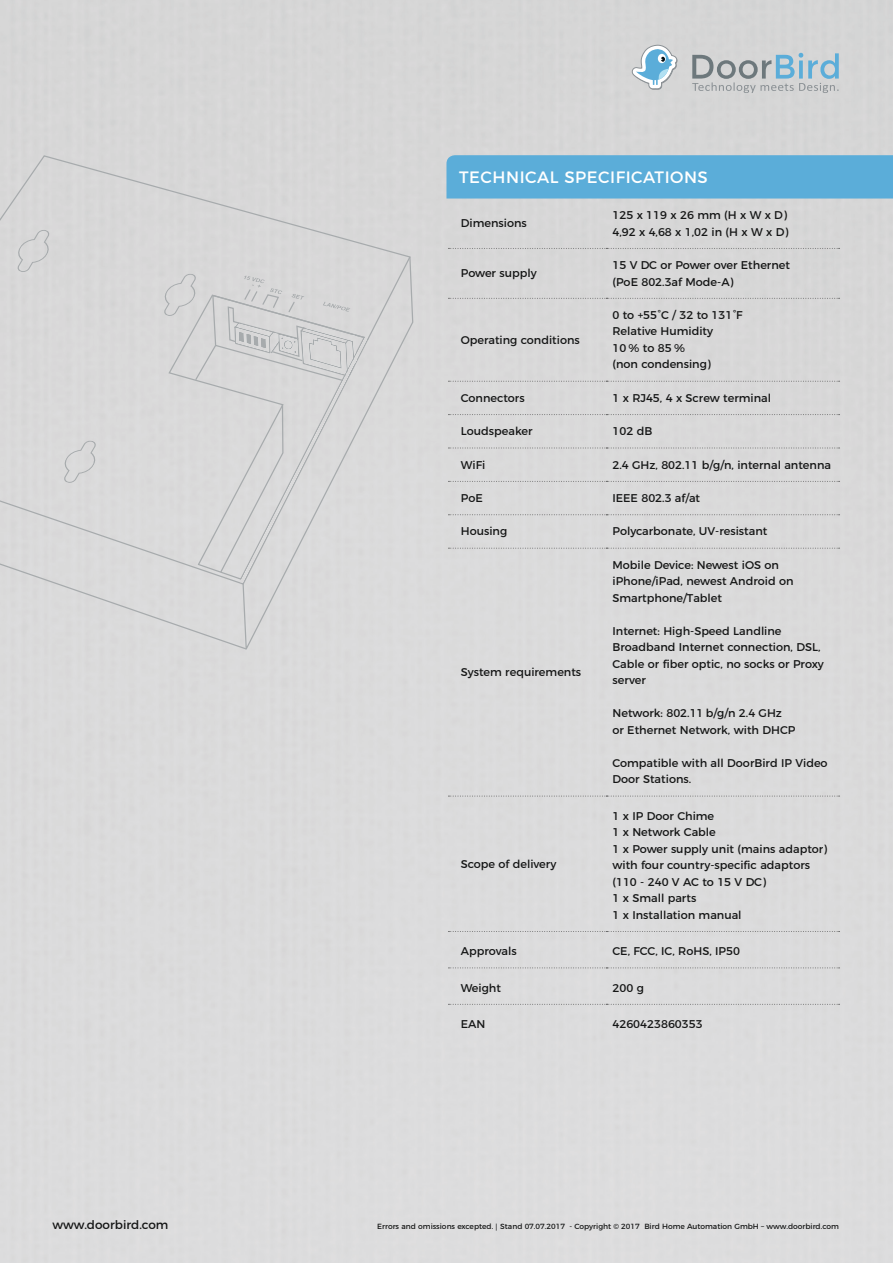
<style>
.page{position:relative;width:893px;height:1263px;background:#fff}
.page>*{position:absolute;margin:0;border:0;box-sizing:border-box;transform-origin:0 0}
.t1{font:16.5px "Montserrat";letter-spacing:.03em;color:#fff}
.t2{font:12px "Montserrat";color:#151616}
.t3{font:11.25px/16.5px "Montserrat";color:#151616}
.t4{font:7.5px "Montserrat";color:#151616}
.s1{font-family:"Arial"}
</style>
<div class="page">
<div style="left:446px;top:155px;width:447px;height:44px;background:#5badd9"></div>
<svg style="left:448px;top:248px;width:392px;height:1px"></svg>
<svg style="left:448px;top:298px;width:392px;height:1px"></svg>
<svg style="left:448px;top:381px;width:392px;height:1px"></svg>
<svg style="left:448px;top:414px;width:392px;height:1px"></svg>
<svg style="left:448px;top:448px;width:392px;height:1px"></svg>
<svg style="left:448px;top:481px;width:392px;height:1px"></svg>
<svg style="left:448px;top:548px;width:392px;height:1px"></svg>
<svg style="left:448px;top:796px;width:392px;height:1px"></svg>
<svg style="left:448px;top:931px;width:392px;height:1px"></svg>
<svg style="left:448px;top:967px;width:392px;height:1px"></svg>
<svg style="left:448px;top:514px;width:392px;height:1px"></svg>
<svg style="left:448px;top:1004px;width:392px;height:1px"></svg>
<div style="left:0;top:154px;width:412px;height:250px;background:#d8d7d8"></div>
<div style="left:242px;top:256px;width:172px;height:395px;background:#dadada"></div>
<div style="left:0;top:404px;width:284px;height:246px;background:#dadada"></div>
<svg style="left:63px;top:440px;width:34px;height:43px"></svg>
<svg style="left:632px;top:45px;width:46px;height:45px"></svg>
<svg style="left:692px;top:53px;width:147px;height:40px;background:#b6c1c7"></svg>
<svg style="left:17px;top:229px;width:33px;height:44px"></svg>
<svg style="left:163px;top:273px;width:207px;height:309px;background:#d6d6d7"></svg>
<h1 class="t1" style="left:459px;top:164px;width:250px">TECHNICAL SPECIFICATIONS</h1>
<p class="t3" style="left:461px;top:214px;width:67px">Dimensions</p>
<p class="t3" style="left:612px;top:206px;width:177px">125 x 119 x 26 mm (H x W x D)<br>4,92 x 4,68 x 1,02 in (H x W x D)</p>
<p class="t3" style="left:461px;top:264px;width:77px">Power supply</p>
<p class="t3" style="left:612px;top:256px;width:179px">15 V DC or Power over Ethernet (PoE 802.3af Mode-A)</p>
<p class="t3" style="left:461px;top:331px;width:120px">Operating conditions</p>
<p class="t3" style="left:612px;top:306px;width:132px">0 to +55°C / 32 to 131°F<br>Relative Humidity<br>10 % to 85 %<br>(non condensing)</p>
<p class="t3" style="left:461px;top:389px;width:65px">Connectors</p>
<p class="t3" style="left:612px;top:389px;width:160px">1 x RJ45, 4 x Screw terminal</p>
<p class="t3" style="left:461px;top:422px;width:73px">Loudspeaker</p>
<p class="t3" style="left:612px;top:422px;width:41px">102 dB</p>
<p class="t3" style="left:461px;top:455px;width:26px">WiFi</p>
<p class="t3" style="left:612px;top:455px;width:220px">2.4 GHz, 802.11 b/g/n, internal antenna</p>
<p class="t3" style="left:461px;top:489px;width:23px">PoE</p>
<p class="t3" style="left:612px;top:489px;width:89px">IEEE 802.3 af/at</p>
<p class="t3" style="left:461px;top:522px;width:48px">Housing</p>
<p class="t3" style="left:612px;top:522px;width:156px">Polycarbonate, UV-resistant</p>
<p class="t3" style="left:461px;top:663px;width:122px">System requirements</p>
<p class="t3" style="left:461px;top:855px;width:97px">Scope of delivery</p>
<p class="t3" style="left:612px;top:556px;width:183px">Mobile Device: Newest iOS on iPhone/iPad, newest Android on<br>Smartphone/Tablet</p>
<p class="t3" style="left:612px;top:622px;width:213px">Internet: High-Speed Landline<br>Broadband Internet connection, DSL,<br>Cable or fiber optic, no socks or Proxy server</p>
<p class="t3" style="left:612px;top:704px;width:185px">Network: 802.11 b/g/n 2.4 GHz or Ethernet Network, with DHCP</p>
<p class="t3" style="left:612px;top:754px;width:217px">Compatible with all DoorBird IP Video<br>Door Stations.</p>
<p class="t3" style="left:612px;top:807px;width:216px">1 x IP Door Chime<br>1 x Network Cable<br>1 x Power supply unit (mains adaptor) with four country-specific adaptors (110 - 240 V AC to 15 V DC)<br>1 x Small parts<br>1 x Installation manual</p>
<p class="t3" style="left:461px;top:942px;width:57px">Approvals</p>
<p class="t3" style="left:612px;top:942px;width:129px">CE, FCC, IC, RoHS, IP50</p>
<p class="t3" style="left:461px;top:978px;width:42px">Weight</p>
<p class="t3" style="left:612px;top:978px;width:33px">200 g</p>
<p class="t3" style="left:461px;top:1015px;width:26px">EAN</p>
<p class="t3" style="left:612px;top:1015px;width:92px">4260423860353</p>
<p class="t2" style="left:52px;top:1215px;width:118px">www.doorbird.com</p>
<p class="t4" style="left:377px;top:1220px;width:463px">Errors and omissions excepted. <span class="s1">|</span> Stand 07.07.2017 - Copyright © 2017 Bird Home Automation GmbH – www.doorbird.com</p>
</div>
